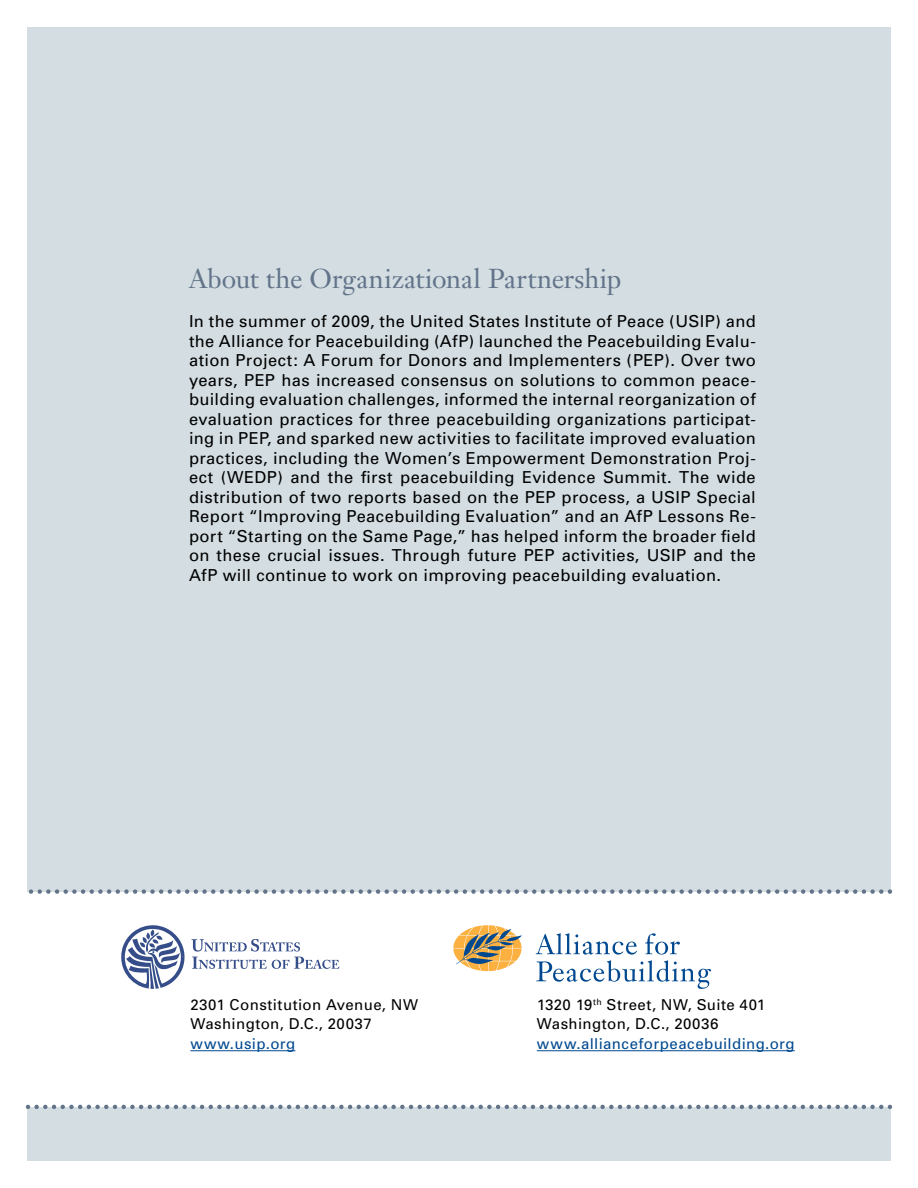
<style>
.page{position:relative;width:918px;height:1188px;background:#fff}
.page>*{position:absolute;margin:0;border:0;box-sizing:border-box;transform-origin:0 0}
.t1{font:27px "Janson Text";color:#63748a}
.t2{font:16.5px/19.5px "Univers";letter-spacing:.02em;color:#000;text-align:justify}
.t3{font:15px/19.5px "Univers";letter-spacing:.03em;color:#000}
.t4{font:15px "Univers";letter-spacing:.03em;color:#004990}
</style>
<div class="page">
<div style="left:27px;top:27px;width:864px;height:865px;background:#d3dde2"></div>
<div style="left:27px;top:1107px;width:864px;height:54px;background:#d3dde2"></div>
<svg style="left:31px;top:889px;width:850px;height:5px"></svg>
<svg style="left:28px;top:1105px;width:853px;height:4px"></svg>
<hr style="left:190px;top:1050px;width:105px;height:1px;background:#004990">
<svg style="left:121px;top:925px;width:64px;height:64px"></svg>
<svg style="left:192px;top:939px;width:147px;height:30px"></svg>
<hr style="left:537px;top:1050px;width:258px;height:1px;background:#004990">
<svg style="left:453px;top:925px;width:69px;height:46px"></svg>
<svg style="left:536px;top:933px;width:175px;height:56px"></svg>
<h1 class="t1" style="left:189px;top:262px;width:434px">About the Organizational Partnership</h1>
<p class="t2" style="left:189px;top:312px;width:569px">In the summer of 2009, the United States Institute of Peace (USIP) and the Alliance for Peacebuilding (AfP) launched the Peacebuilding Evalu&shy;ation Project: A Forum for Donors and Implementers (PEP). Over two years, PEP has increased consensus on solutions to common peace&shy;building evaluation challenges, informed the internal reorganization of evaluation practices for three peacebuilding organizations participat&shy;ing in PEP, and sparked new activities to facilitate improved evaluation practices, including the Women’s Empowerment Demonstration Proj&shy;ect (WEDP) and the first peacebuilding Evidence Summit. The wide distribution of two reports based on the PEP process, a USIP Special Report “Improving Peacebuilding Evaluation” and an AfP Lessons Re&shy;port “Starting on the Same Page,” has helped inform the broader field on these crucial issues. Through future PEP activities, USIP and the AfP will continue to work on improving peacebuilding evaluation.</p>
<p class="t3" style="left:190px;top:995px;width:229px">2301 Constitution Avenue, NW<br>Washington, D.C., 20037</p>
<p class="t4" style="left:190px;top:1034px;width:107px">www.usip.org</p>
<p class="t3" style="left:537px;top:995px;width:230px">1320 19<sup>th</sup> Street, NW, Suite 401<br>Washington, D.C., 20036</p>
<p class="t4" style="left:537px;top:1034px;width:259px">www.allianceforpeacebuilding.org</p>
</div>
